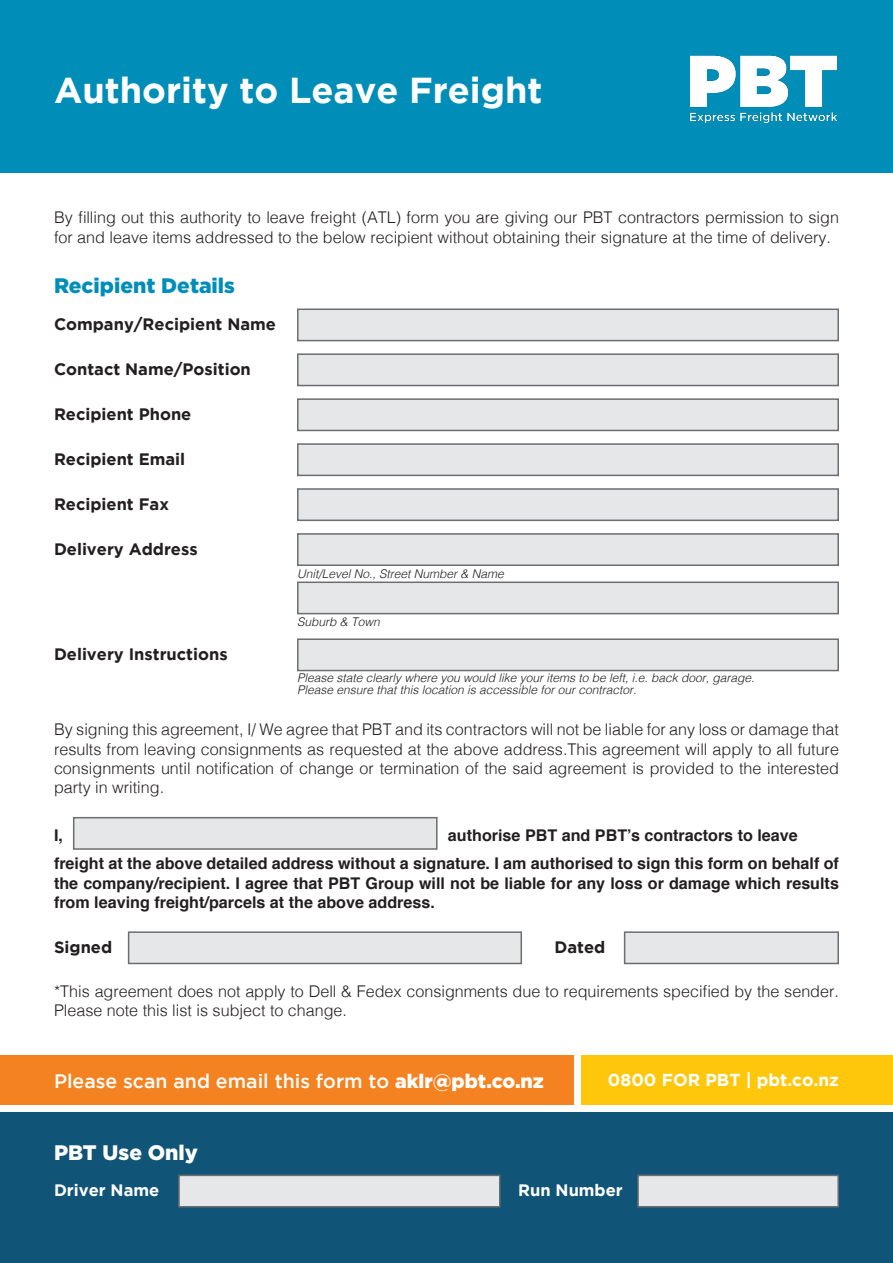
<style>
.page{position:relative;width:893px;height:1263px;background:#fff}
.page>*{position:absolute;margin:0;border:0;box-sizing:border-box;transform-origin:0 0}
.t1{font:700 36px "Gotham";color:#fff}
.t2{font:900 21px "Gotham";color:#008eb8}
.t3{font:900 21px "Gotham";color:#fff}
.t4{font:500 19.5px "Gotham";color:#fff}
.t5{font:700 17.25px "Gotham";color:#fff}
.t6{font:700 16.5px "Gotham";color:#231f20}
.t7{font:700 16.5px "Gotham";color:#fff}
.t8{font:300 16.2px/19.4px "Helvetica";color:#231f20}
.t9{font:700 16.2px/19.4px "Helvetica";color:#231f20;text-align:justify}
.t10{font:italic 300 12px "Helvetica";color:#231f20}
.s1{font-weight:900}
</style>
<div class="page">
<div style="left:0;top:0;width:893px;height:172px;background:#008eb8"></div>
<img style="left:690px;top:55px;width:148px;height:69px">
<div style="left:297px;top:308px;width:542px;height:33px;background:#e6e7e9;border:2px solid #6c6d70"></div>
<div style="left:297px;top:353px;width:542px;height:33px;background:#e6e7e9;border:2px solid #6c6d70"></div>
<div style="left:297px;top:398px;width:542px;height:33px;background:#e6e7e9;border:2px solid #6c6d70"></div>
<div style="left:297px;top:443px;width:542px;height:33px;background:#e6e7e9;border:2px solid #6c6d70"></div>
<div style="left:297px;top:488px;width:542px;height:33px;background:#e6e7e9;border:2px solid #6c6d70"></div>
<div style="left:297px;top:533px;width:542px;height:33px;background:#e6e7e9;border:2px solid #6c6d70"></div>
<div style="left:297px;top:581px;width:542px;height:33px;background:#e6e7e9;border:2px solid #6c6d70"></div>
<div style="left:297px;top:638px;width:542px;height:33px;background:#e6e7e9;border:2px solid #6c6d70"></div>
<div style="left:73px;top:817px;width:365px;height:33px;background:#e6e7e9;border:2px solid #6c6d70"></div>
<div style="left:128px;top:931px;width:394px;height:33px;background:#e6e7e9;border:2px solid #6c6d70"></div>
<div style="left:624px;top:931px;width:215px;height:33px;background:#e6e7e9;border:2px solid #6c6d70"></div>
<div style="left:0;top:1056px;width:573px;height:49px;background:#f58220"></div>
<div style="left:0;top:1112px;width:893px;height:151px;background:#105577"></div>
<div style="left:178px;top:1175px;width:322px;height:32px;background:#e6e7e9;border:2px solid #6c6d70"></div>
<div style="left:637px;top:1175px;width:202px;height:32px;background:#e6e7e9;border:2px solid #6c6d70"></div>
<div style="left:581px;top:1056px;width:311px;height:49px;background:#fec70c"></div>
<p class="t1" style="left:54px;top:70px;width:490px">Authority to Leave Freight</p>
<p class="t8" style="left:54px;top:207px;width:786px">By filling out this authority to leave freight (ATL) form you are giving our PBT contractors permission to sign for and leave items addressed to the below recipient without obtaining their signature at the time of delivery.</p>
<p class="t2" style="left:54px;top:273px;width:183px">Recipient Details</p>
<p class="t6" style="left:54px;top:315px;width:223px">Company/Recipient Name</p>
<p class="t6" style="left:54px;top:360px;width:198px">Contact Name/Position</p>
<p class="t6" style="left:54px;top:404px;width:139px">Recipient Phone</p>
<p class="t6" style="left:54px;top:449px;width:133px">Recipient Email</p>
<p class="t6" style="left:54px;top:494px;width:116px">Recipient Fax</p>
<p class="t6" style="left:54px;top:539px;width:145px">Delivery Address</p>
<p class="t6" style="left:54px;top:644px;width:175px">Delivery Instructions</p>
<p class="t10" style="left:297px;top:563px;width:208px">Unit/Level No., Street Number &amp; Name</p>
<p class="t10" style="left:297px;top:611px;width:84px">Suburb &amp; Town</p>
<p class="t10" style="left:297px;top:668px;width:459px">Please state clearly where you would like your items to be left, i.e. back door, garage.</p>
<p class="t10" style="left:297px;top:680px;width:341px">Please ensure that this location is accessible for our contractor.</p>
<p class="t8" style="left:54px;top:719px;width:786px;text-align:justify">By signing this agreement, I/ We agree that PBT and its contractors will not be liable for any loss or damage that results from leaving consignments as requested at the above address.This agreement will apply to all future consignments until notification of change or termination of the said agreement is provided to the interested party in writing.</p>
<p class="t9" style="left:54px;top:826px;width:10px">I,</p>
<p class="t9" style="left:448px;top:826px;width:351px">authorise PBT and PBT’s contractors to leave</p>
<p class="t9" style="left:54px;top:854px;width:786px">freight at the above detailed address without a signature. I am authorised to sign this form on behalf of the company/recipient. I agree that PBT Group will not be liable for any loss or damage which results from leaving freight/parcels at the above address.</p>
<p class="t6" style="left:54px;top:937px;width:60px">Signed</p>
<p class="t6" style="left:554px;top:937px;width:52px">Dated</p>
<p class="t8" style="left:54px;top:980px;width:786px">*This agreement does not apply to Dell &amp; Fedex consignments due to requirements specified by the sender.<br>Please note this list is subject to change.</p>
<p class="t4" style="left:54px;top:1070px;width:491px">Please scan and email this form to <span class="s1">aklr@pbt.co.nz</span></p>
<p class="t5" style="left:608px;top:1070px;width:233px">0800 FOR PBT | pbt.co.nz</p>
<p class="t3" style="left:54px;top:1140px;width:146px">PBT Use Only</p>
<p class="t7" style="left:54px;top:1181px;width:107px">Driver Name</p>
<p class="t7" style="left:518px;top:1181px;width:106px">Run Number</p>
</div>
